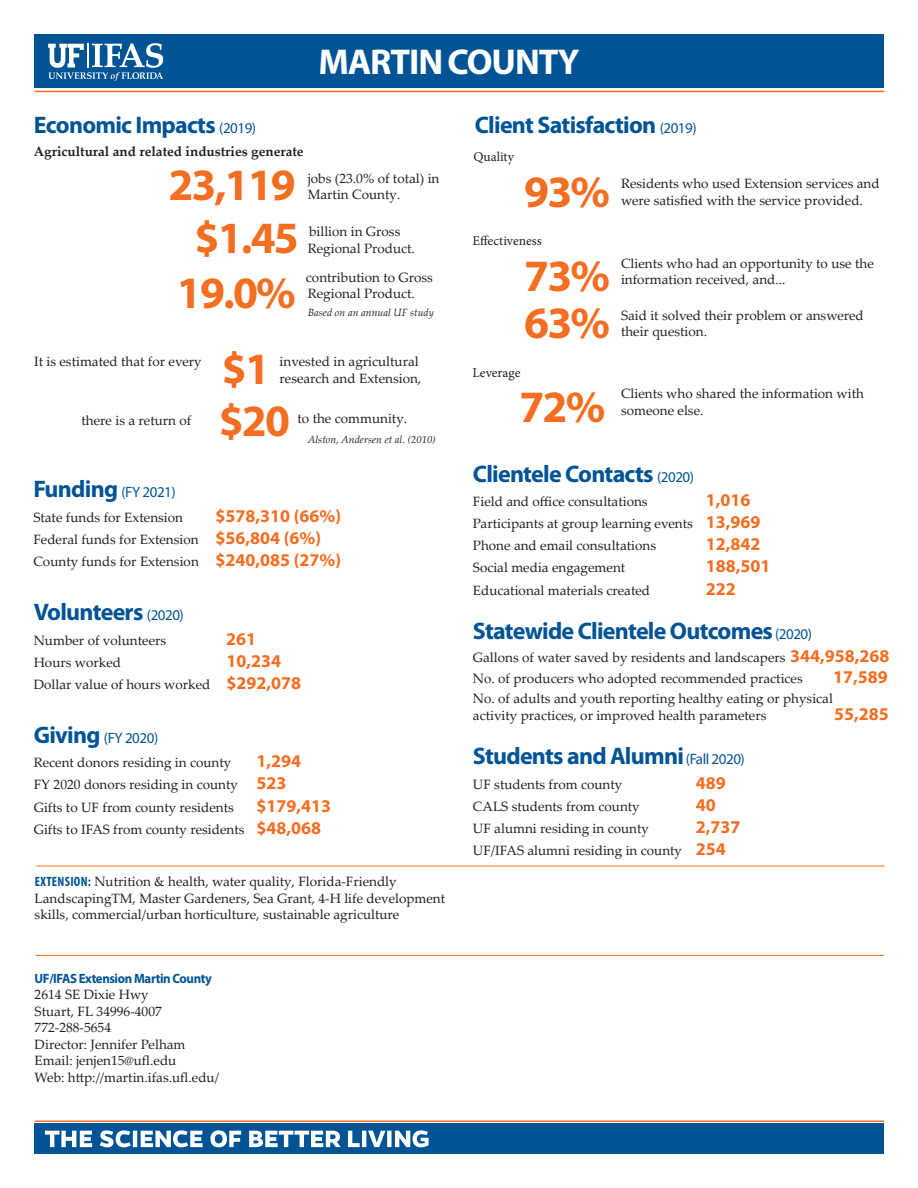
<style>
.page{position:relative;width:918px;height:1188px;background:#fff}
.page>*{position:absolute;margin:0;border:0;box-sizing:border-box;transform-origin:0 0}
.t1{font:700 45px "Myriad Pro";letter-spacing:-.04em;color:#f36e21}
.t2{font:700 36px "Myriad Pro";letter-spacing:-.03em;color:#fff}
.t3{font:700 24px "Myriad Pro";letter-spacing:-.03em;color:#005495}
.t4{font:700 18px "Myriad Pro";color:#f36e21}
.t5{font:15px "Myriad Pro";letter-spacing:-.03em;color:#005495}
.t6{font:13.5px/16.5px "Palatino Linotype";color:#231f20}
.t7{font:700 13.5px "Palatino Linotype";color:#231f20}
.t8{font:700 13.5px "Myriad Pro";letter-spacing:-.03em;color:#005495;scale:.95 1}
.t9{font:13.5px "Minion Pro";color:#231f20}
.t10{font:italic 10.5px "Palatino Linotype";color:#231f20}
.s1{font-weight:400;font-size:15px}
.s2{font-weight:700;font-size:24px}
.s3{font-family:"Myriad Pro";font-weight:700;font-size:18px;color:#f36e21}
.s4{font-family:"Myriad Pro";font-weight:700;font-stretch:condensed;color:#005495}
</style>
<div class="page">
<div style="left:35px;top:34px;width:849px;height:54px;background:#005495"></div>
<svg style="left:48px;top:43px;width:115px;height:38px"></svg>
<hr style="left:35px;top:91px;width:849px;height:1px;background:#f36e21">
<div style="left:35px;top:1124px;width:849px;height:30px;background:#005495"></div>
<hr style="left:35px;top:1120px;width:849px;height:2px;background:#f36e21">
<hr style="left:36px;top:955px;width:848px;height:1px;background:#f36e21">
<hr style="left:36px;top:866px;width:849px;height:1px;background:#f36e21">
<svg style="left:45px;top:1130px;width:384px;height:17px"></svg>
<h2 class="t2" style="left:318px;top:39px;width:262px">MARTIN COUNTY</h2>
<h3 class="t3" style="left:34px;top:109px;width:224px">Economic Impacts <span class="s1">(2019)</span></h3>
<p class="t7" style="left:34px;top:142px;width:271px">Agricultural and related industries generate</p>
<h1 class="t1" style="left:168px;top:155px;width:129px">23,119</h1>
<p class="t6" style="left:308px;top:169px;width:133px">jobs (23.0% of total) in<br>Martin County.</p>
<h1 class="t1" style="left:195px;top:209px;width:106px">$1.45</h1>
<p class="t6" style="left:308px;top:223px;width:109px">billion in Gross<br>Regional Product.</p>
<h1 class="t1" style="left:177px;top:263px;width:121px">19.0%</h1>
<p class="t6" style="left:306px;top:268px;width:129px">contribution to Gross<br>Regional Product.</p>
<p class="t10" style="left:308px;top:305px;width:128px">Based on an annual UF study</p>
<p class="t6" style="left:34px;top:353px;width:169px">It is estimated that for every</p>
<h1 class="t1" style="left:222px;top:339px;width:50px">$1</h1>
<p class="t6" style="left:280px;top:353px;width:143px">invested in agricultural research and Extension,</p>
<p class="t6" style="left:82px;top:412px;width:111px">there is a return of</p>
<h1 class="t1" style="left:219px;top:392px;width:73px">$20</h1>
<p class="t6" style="left:298px;top:410px;width:111px">to the community.</p>
<p class="t10" style="left:308px;top:432px;width:129px">Alston, Andersen et al. (2010)</p>
<p class="t5" style="left:33px;top:483px;width:144px"><span class="s2">Funding</span> (FY 2021)</p>
<p class="t6" style="left:33px;top:509px;width:151px">State funds for Extension</p>
<h3 class="t4" style="left:216px;top:504px;width:127px">$578,310 (66%)</h3>
<p class="t6" style="left:33px;top:528px;width:309px;line-height:22px">Federal funds for Extension <span class="s3">$56,804 (6%)<br></span>County funds for Extension <span class="s3">$240,085 (27%)</span></p>
<h3 class="t3" style="left:34px;top:597px;width:152px">Volunteers <span class="s1">(2020)</span></h3>
<p class="t6" style="left:34px;top:632px;width:134px">Number of volunteers</p>
<h3 class="t4" style="left:226px;top:627px;width:31px">261</h3>
<p class="t6" style="left:34px;top:654px;width:89px">Hours worked</p>
<h3 class="t4" style="left:226px;top:649px;width:56px">10,234</h3>
<p class="t6" style="left:34px;top:676px;width:269px">Dollar value of hours worked <span class="s3">$292,078</span></p>
<p class="t5" style="left:34px;top:729px;width:126px"><span class="s2">Giving</span> (FY 2020)</p>
<p class="t6" style="left:34px;top:754px;width:199px">Recent donors residing in county</p>
<h3 class="t4" style="left:256px;top:749px;width:46px">1,294</h3>
<p class="t6" style="left:34px;top:773px;width:254px;line-height:22.2px">FY 2020 donors residing in county <span class="s3">523<br></span>Gifts to UF from county residents</p>
<h3 class="t4" style="left:256px;top:794px;width:76px">$179,413</h3>
<p class="t6" style="left:34px;top:821px;width:289px">Gifts to IFAS from county residents <span class="s3">$48,068</span></p>
<p class="t6" style="left:35px;top:873px;width:412px"><span class="s4">EXTENSION:</span> Nutrition &amp; health, water quality, Florida-Friendly<br>LandscapingTM, Master Gardeners, Sea Grant, 4-H life development skills, commercial/urban horticulture, sustainable agriculture</p>
<p class="t8" style="left:35px;top:970px;width:188px">UF/IFAS Extension Martin County</p>
<p class="t6" style="left:35px;top:986px;width:186px">2614 SE Dixie Hwy<br>Stuart, FL 34996-4007<br>772-288-5654<br>Director: Jennifer Pelham<br>Email: jenjen15@ufl.edu<br>Web: http://martin.ifas.ufl.edu/</p>
<h3 class="t3" style="left:475px;top:109px;width:223px">Client Satisfaction <span class="s1">(2019)</span></h3>
<p class="t9" style="left:473px;top:148px;width:42px">Quality</p>
<h1 class="t1" style="left:524px;top:162px;width:87px">93%</h1>
<p class="t6" style="left:621px;top:175px;width:260px">Residents who used Extension services and were satisfied with the service provided.</p>
<p class="t9" style="left:472px;top:232px;width:71px">Effectiveness</p>
<h1 class="t1" style="left:524px;top:246px;width:87px">73%</h1>
<p class="t6" style="left:621px;top:255px;width:254px">Clients who had an opportunity to use the information received, and...</p>
<h1 class="t1" style="left:524px;top:294px;width:87px">63%</h1>
<p class="t6" style="left:621px;top:306px;width:244px">Said it solved their problem or answered their question.</p>
<p class="t9" style="left:472px;top:363px;width:49px">Leverage</p>
<h1 class="t1" style="left:519px;top:378px;width:87px">72%</h1>
<p class="t6" style="left:621px;top:385px;width:244px">Clients who shared the information with someone else.</p>
<h3 class="t3" style="left:473px;top:458px;width:223px">Clientele Contacts <span class="s1">(2020)</span></h3>
<p class="t6" style="left:473px;top:493px;width:176px">Field and office consultations</p>
<h3 class="t4" style="left:706px;top:489px;width:46px">1,016</h3>
<p class="t6" style="left:473px;top:512px;width:289px;line-height:22px">Participants at group learning events <span class="s3">13,969<br></span>Phone and email consultations</p>
<h3 class="t4" style="left:706px;top:533px;width:56px">12,842</h3>
<p class="t6" style="left:473px;top:559px;width:154px">Social media engagement</p>
<h3 class="t4" style="left:706px;top:554px;width:66px">188,501</h3>
<p class="t6" style="left:473px;top:581px;width:179px">Educational materials created</p>
<h3 class="t4" style="left:706px;top:577px;width:31px">222</h3>
<h3 class="t3" style="left:473px;top:615px;width:341px">Statewide Clientele Outcomes <span class="s1">(2020)</span></h3>
<p class="t6" style="left:473px;top:647px;width:418px;line-height:20.5px">Gallons of water saved by residents and landscapers <span class="s3">344,958,268<br></span>No. of producers who adopted recommended practices</p>
<h3 class="t4" style="left:833px;top:665px;width:56px">17,589</h3>
<p class="t6" style="left:473px;top:690px;width:362px">No. of adults and youth reporting healthy eating or physical activity practices, or improved health parameters</p>
<h3 class="t4" style="left:834px;top:702px;width:56px">55,285</h3>
<h3 class="t3" style="left:473px;top:741px;width:273px">Students and Alumni <span class="s1">(Fall 2020)</span></h3>
<p class="t6" style="left:473px;top:776px;width:151px">UF students from county</p>
<h3 class="t4" style="left:696px;top:771px;width:31px">489</h3>
<p class="t6" style="left:473px;top:798px;width:168px">CALS students from county</p>
<h3 class="t4" style="left:696px;top:793px;width:21px">40</h3>
<p class="t6" style="left:473px;top:820px;width:178px">UF alumni residing in county</p>
<h3 class="t4" style="left:696px;top:816px;width:46px">2,737</h3>
<p class="t6" style="left:473px;top:842px;width:254px">UF/IFAS alumni residing in county <span class="s3">254</span></p>
</div>
